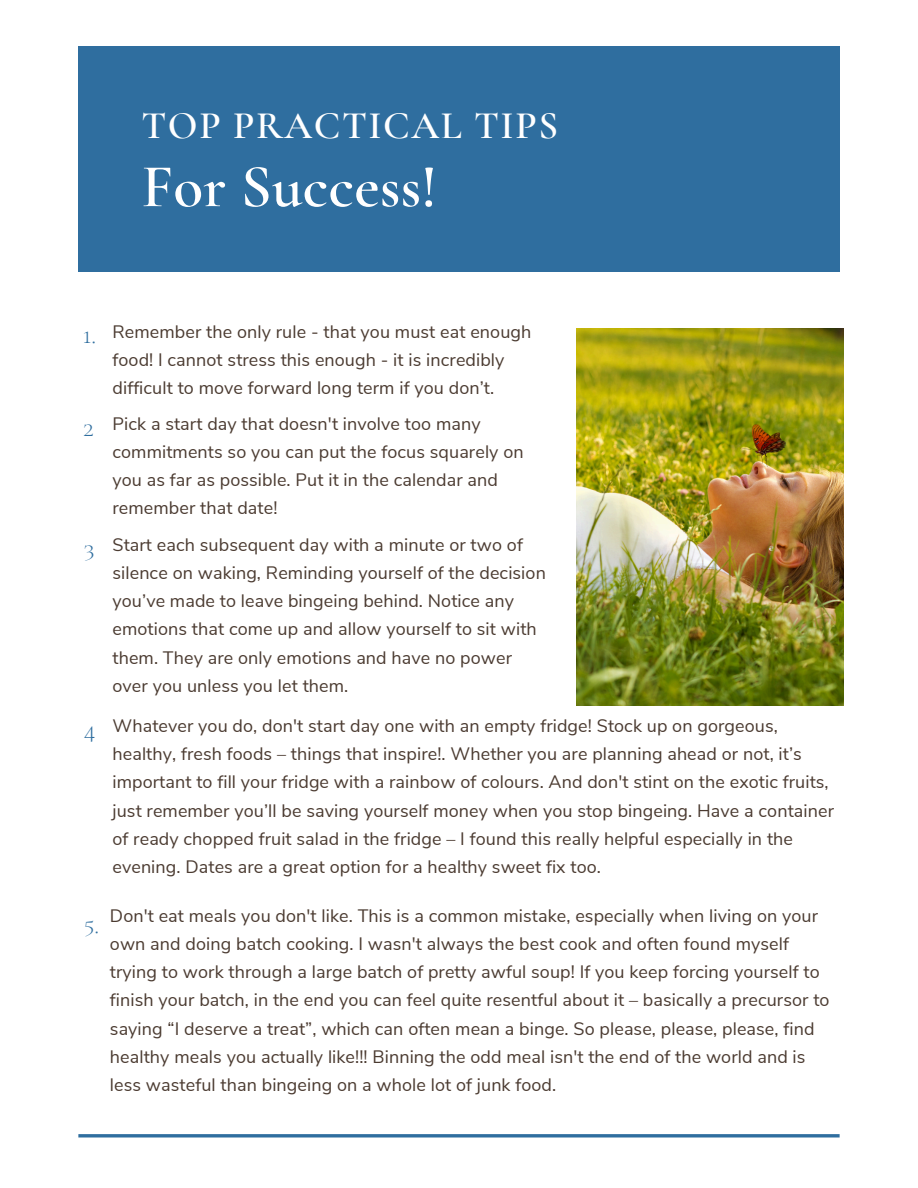
<style>
.page{position:relative;width:918px;height:1188px;background:#fff}
.page>*{position:absolute;margin:0;border:0;box-sizing:border-box;transform-origin:0 0}
.t1{font:600 61.5px "Cormorant Garamond";color:#fff}
.t2{font:600 39px "Cormorant Garamond";letter-spacing:.04em;color:#fff}
.t3{font:300 24px "Cormorant SC";color:#2f6e9f}
.t4{font:18px/28.2px "Nunito Sans";letter-spacing:.005em;color:#4b3b31}
</style>
<div class="page">
<img style="left:577px;top:328px;width:267px;height:377px">
<svg style="left:78px;top:1134px;width:762px;height:4px;background:#4f84ad"></svg>
<div style="left:78px;top:46px;width:761px;height:226px;background:#2f6e9f"></div>
<h1 class="t2" style="left:141px;top:102px;width:418px">TOP PRACTICAL TIPS</h1>
<h2 class="t1" style="left:141px;top:149px;width:297px">For Success!</h2>
<p class="t3" style="left:83px;top:321px;width:14px">1.</p>
<p class="t4" style="left:113px;top:317px;width:420px">Remember the only rule - that you must eat enough food! I cannot stress this enough - it is incredibly difficult to move forward long term if you don’t.</p>
<p class="t3" style="left:83px;top:413px;width:12px">2</p>
<h3 class="t3" style="left:84px;top:534px;width:12px">3</h3>
<p class="t3" style="left:84px;top:716px;width:13px">4</p>
<h3 class="t4" style="left:113px;top:410px;width:413px">Pick a start day that doesn't involve too many commitments so you can put the focus squarely on you as far as possible. Put it in the calendar and remember that date!</h3>
<p class="t4" style="left:113px;top:531px;width:435px">Start each subsequent day with a minute or two of silence on waking, Reminding yourself of the decision you’ve made to leave bingeing behind. Notice any emotions that come up and allow yourself to sit with them. They are only emotions and have no power over you unless you let them.</p>
<p class="t4" style="left:113px;top:712px;width:723px">Whatever you do, don't start day one with an empty fridge! Stock up on gorgeous, healthy, fresh foods – things that inspire!. Whether you are planning ahead or not, it’s important to fill your fridge with a rainbow of colours. And don't stint on the exotic fruits, just remember you’ll be saving yourself money when you stop bingeing. Have a container of ready chopped fruit salad in the fridge – I found this really helpful especially in the evening. Dates are a great option for a healthy sweet fix too.</p>
<p class="t3" style="left:84px;top:911px;width:17px">5.</p>
<p class="t4" style="left:110px;top:902px;width:721px">Don't eat meals you don't like. This is a common mistake, especially when living on your own and doing batch cooking. I wasn't always the best cook and often found myself trying to work through a large batch of pretty awful soup! If you keep forcing yourself to finish your batch, in the end you can feel quite resentful about it – basically a precursor to saying “I deserve a treat”, which can often mean a binge. So please, please, please, find healthy meals you actually like!!! Binning the odd meal isn't the end of the world and is less wasteful than bingeing on a whole lot of junk food.</p>
</div>
